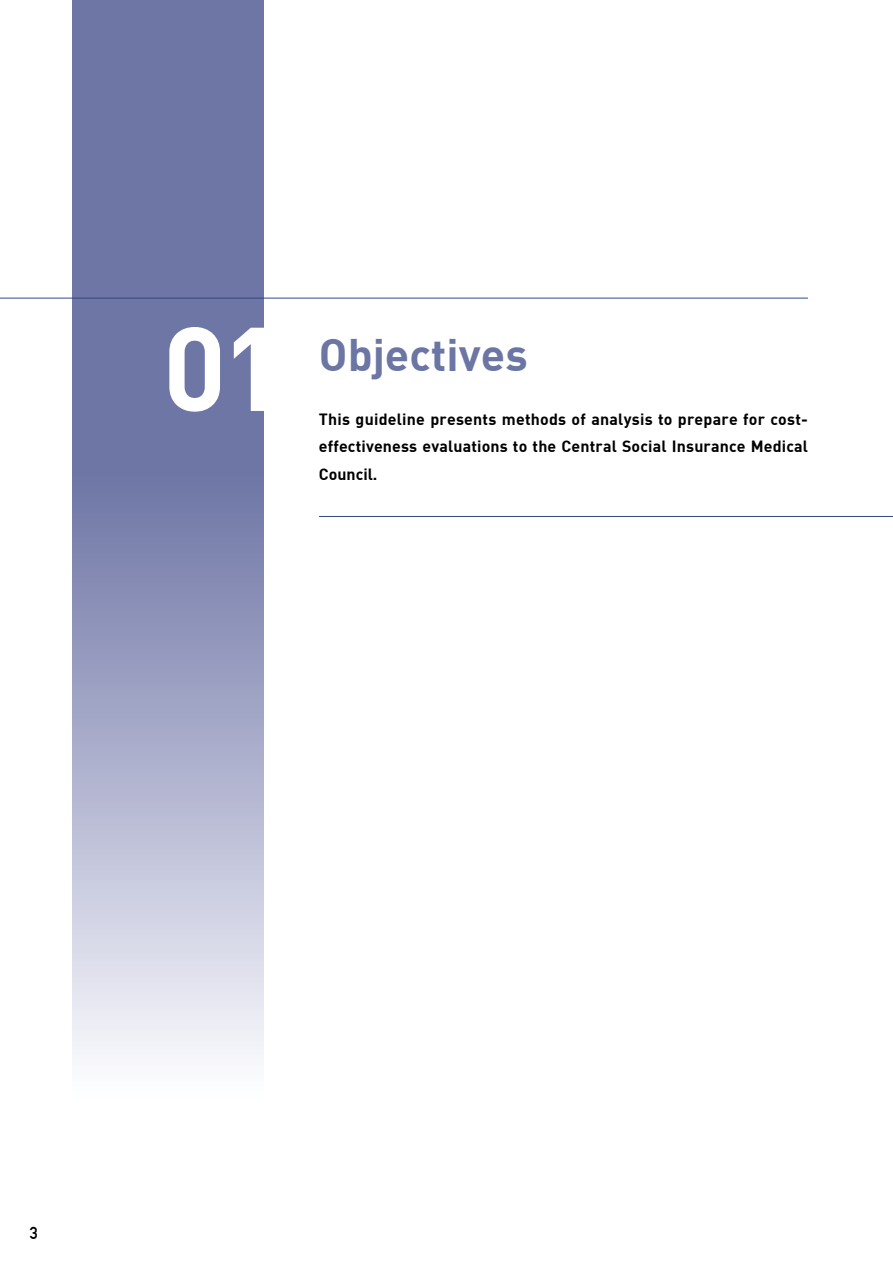
<style>
.page{position:relative;width:893px;height:1263px;background:#fff}
.page>*{position:absolute;margin:0;border:0;box-sizing:border-box;transform-origin:0 0}
.t1{font:700 117px "DI Nbek";color:#fff}
.t2{font:700 44.7px "DI Nbek";color:#6c76a4}
.t3{font:700 16.95px "DIN Alternate";color:#000}
.t4{font:700 15.9px/27.6px "DI Nbek";letter-spacing:.01em;color:#000;text-align:justify}
</style>
<div class="page">
<svg style="left:72px;top:0;width:192px;height:1056px;background:#9197bb"></svg>
<hr style="left:0;top:298px;width:808px;height:1px;background:#314a85">
<hr style="left:319px;top:516px;width:574px;height:1px;background:#314a85">
<p class="t1" style="left:163px;top:292px;width:124px">01</p>
<p class="t2" style="left:319px;top:325px;width:210px">Objectives</p>
<p class="t4" style="left:319px;top:404px;width:491px">This guideline presents methods of analysis to prepare for cost&shy;effectiveness evaluations to the Central Social Insurance Medical Council.</p>
<p class="t3" style="left:30px;top:1220px;width:10px">3</p>
</div>
